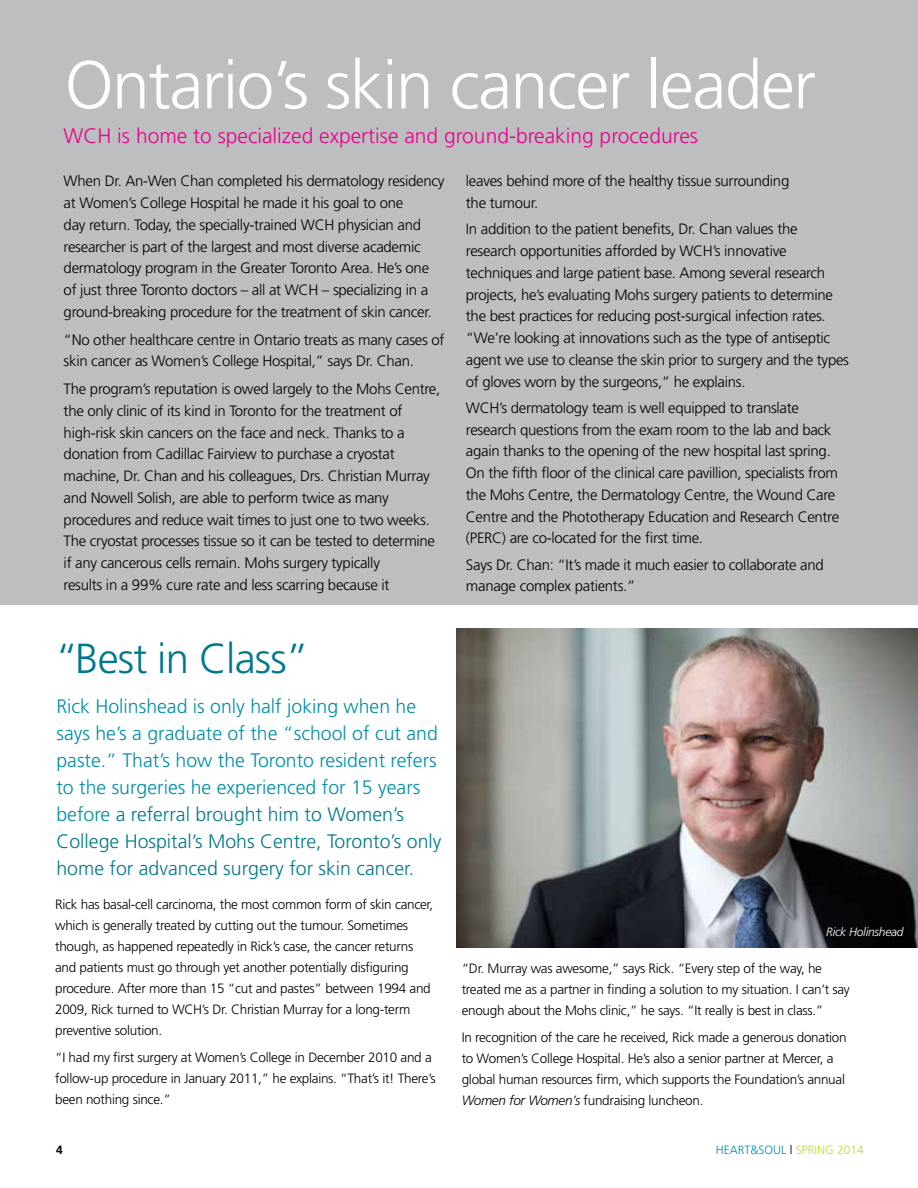
<style>
.page{position:relative;width:918px;height:1188px;background:#fff}
.page>*{position:absolute;margin:0;border:0;box-sizing:border-box;transform-origin:0 0}
.t1{font:300 67.5px "Frutiger";letter-spacing:-.02em;color:#fff}
.t2{font:300 42px "Frutiger";letter-spacing:-.02em;color:#00788c}
.t3{font:300 21px "Frutiger";color:#ec008c}
.t4{font:300 19.5px/27px "Frutiger";color:#008da8}
.t5{font:300 15px/21.8px "Frutiger";letter-spacing:-.02em;color:#000}
.t6{font:300 13.5px/21px "Frutiger";letter-spacing:-.02em;color:#000}
.t7{font:300 12px "Frutiger";color:#008da8}
.t8{font:italic 300 12px "Frutiger";letter-spacing:-.02em;color:#fff}
.t9{font:700 12px "Frutiger";color:#000}
.s1{color:#00788c}
.s2{font-style:italic}
.s3{color:#000}
.s4{color:#c1d72f}
</style>
<div class="page">
<hr style="left:917px;top:628px;width:1px;height:560px;background:#c1d42f">
<div style="left:0;top:0;width:918px;height:605px;background:#bcbec0"></div>
<img style="left:457px;top:628px;width:460px;height:319px">
<img style="left:917px;top:628px;width:1px;height:355px">
<h1 class="t1" style="left:65px;top:47px;width:753px">Ontario’s skin cancer leader</h1>
<h3 class="t3" style="left:64px;top:124px;width:636px">WCH is home to specialized expertise and ground-breaking procedures</h3>
<p class="t5" style="left:64px;top:170px;width:382px">When Dr. An-Wen Chan completed his dermatology residency at Women’s College Hospital he made it his goal to one<br>day return. Today, the specially-trained WCH physician and researcher is part of the largest and most diverse academic dermatology program in the Greater Toronto Area. He’s one of just three Toronto doctors – all at WCH – specializing in a ground-breaking procedure for the treatment of skin cancer.</p>
<p class="t5" style="left:64px;top:329px;width:382px">“No other healthcare centre in Ontario treats as many cases of skin cancer as Women’s College Hospital,” says Dr. Chan.</p>
<p class="t5" style="left:64px;top:378px;width:378px">The program’s reputation is owed largely to the Mohs Centre, the only clinic of its kind in Toronto for the treatment of high-risk skin cancers on the face and neck. Thanks to a donation from Cadillac Fairview to purchase a cryostat machine, Dr. Chan and his colleagues, Drs. Christian Murray and Nowell Solish, are able to perform twice as many procedures and reduce wait times to just one to two weeks.<br>The cryostat processes tissue so it can be tested to determine if any cancerous cells remain. Mohs surgery typically<br>results in a 99% cure rate and less scarring because it</p>
<p class="t5" style="left:466px;top:170px;width:325px">leaves behind more of the healthy tissue surrounding the tumour.</p>
<p class="t5" style="left:466px;top:218px;width:385px">In addition to the patient benefits, Dr. Chan values the research opportunities afforded by WCH’s innovative techniques and large patient base. Among several research projects, he’s evaluating Mohs surgery patients to determine the best practices for reducing post-surgical infection rates. “We’re looking at innovations such as the type of antiseptic agent we use to cleanse the skin prior to surgery and the types of gloves worn by the surgeons,” he explains.</p>
<p class="t5" style="left:466px;top:397px;width:375px">WCH’s dermatology team is well equipped to translate research questions from the exam room to the lab and back again thanks to the opening of the new hospital last spring.<br>On the fifth floor of the clinical care pavillion, specialists from the Mohs Centre, the Dermatology Centre, the Wound Care Centre and the Phototherapy Education and Research Centre (PERC) are co-located for the first time.</p>
<p class="t5" style="left:466px;top:554px;width:359px">Says Dr. Chan: “It’s made it much easier to collaborate and manage complex patients.”</p>
<h2 class="t2" style="left:55px;top:635px;width:256px">“Best in Class”</h2>
<p class="t4" style="left:56px;top:693px;width:387px">Rick Holinshead is only half joking when he says he’s a graduate of the “school of cut and paste.” That’s how the Toronto resident refers to the surgeries he experienced for 15 years before <span class="s1">a referral brought him to Women’s College Hospital’s Mohs Centre, Toronto’s only home for advanced surgery for skin cancer.</span></p>
<p class="t6" style="left:55px;top:894px;width:380px">Rick has basal-cell carcinoma, the most common form of skin cancer, which is generally treated by cutting out the tumour. Sometimes though, as happened repeatedly in Rick’s case, the cancer returns and patients must go through yet another potentially disfiguring procedure. After more than 15 “cut and pastes” between 1994 and 2009, Rick turned to WCH’s Dr. Christian Murray for a long-term preventive solution.</p>
<p class="t6" style="left:55px;top:1047px;width:382px">“I had my first surgery at Women’s College in December 2010 and a follow-up procedure in January 2011,” he explains. “That’s it! There’s been nothing since.”</p>
<p class="t9" style="left:56px;top:1143px;width:8px">4</p>
<p class="t8" style="left:826px;top:925px;width:79px">Rick Holinshead</p>
<p class="t6" style="left:462px;top:958px;width:390px">“Dr. Murray was awesome,” says Rick. “Every step of the way, he treated me as a partner in finding a solution to my situation. I can’t say enough about the Mohs clinic,” he says. “It really is best in class.”</p>
<p class="t6" style="left:462px;top:1027px;width:387px">In recognition of the care he received, Rick made a generous donation to Women’s College Hospital. He’s also a senior partner at Mercer, a global human resources firm, which supports the Foundation’s annual <span class="s2">Women for Women’s</span> fundraising luncheon.</p>
<p class="t7" style="left:716px;top:1143px;width:150px">HEART&amp;SOUL <span class="s3">|</span> <span class="s4">SPRING 2014</span></p>
</div>
